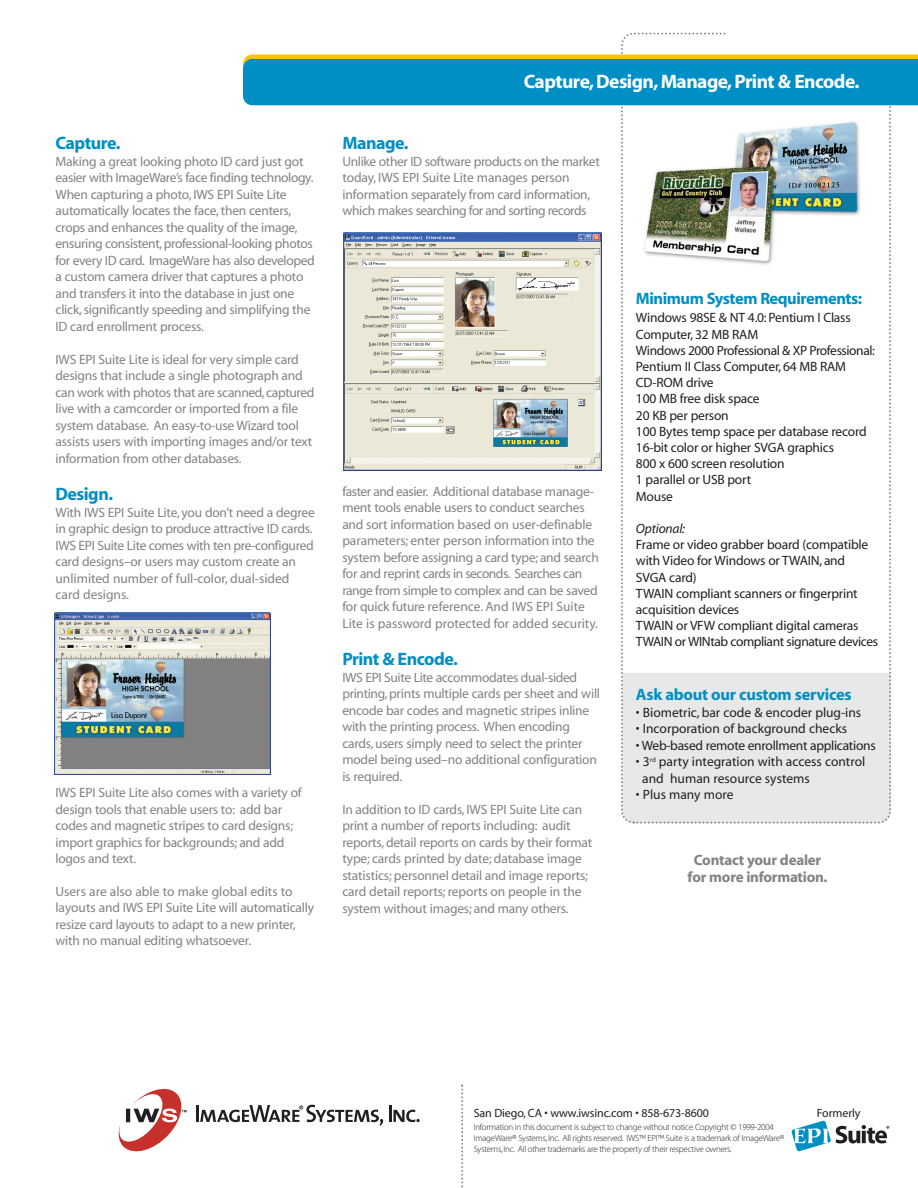
<style>
.page{position:relative;width:918px;height:1188px;background:#fff}
.page>*{position:absolute;margin:0;border:0;box-sizing:border-box;transform-origin:0 0}
.t1{font:700 19.5px "Myriad";letter-spacing:-.03em;color:#fff}
.t2{font:700 18px "Myriad";letter-spacing:-.03em;color:#008fc5}
.t3{font:16.5px "Myriad MM 700 600";letter-spacing:-.03em;color:#008fc5}
.t4{font:15px/16.5px "Myriad MM 700 600";letter-spacing:-.015em;color:#808285;text-align:center}
.t5{font:13.5px/16.5px "Myriad";letter-spacing:-.015em;color:#808285}
.t6{font:13.5px/16.2px "Myriad";letter-spacing:-.015em;color:#231f20}
.t7{font:13.5px "Myriad MM It 406 600";letter-spacing:-.015em;color:#231f20}
.t8{font:12px "Myriad";letter-spacing:-.01em;color:#231f20}
.t9{font:9px/10.8px "Myriad MM 215 600";letter-spacing:-.03em;color:#231f20}
</style>
<div class="page">
<svg style="left:620px;top:32px;width:272px;height:792px"></svg>
<div style="left:727px;top:13px;width:169px;height:73px;background:#fff"></div>
<svg style="left:243px;top:54px;width:675px;height:51px;background:#1894b5"></svg>
<img style="left:629px;top:118px;width:242px;height:154px">
<img style="left:344px;top:233px;width:258px;height:237px">
<img style="left:55px;top:613px;width:216px;height:162px">
<svg style="left:461px;top:1085px;width:2px;height:103px"></svg>
<hr style="left:196px;top:1105px;width:3px;height:17px;background:#231f20">
<svg style="left:200px;top:1105px;width:220px;height:21px"></svg>
<svg style="left:118px;top:1088px;width:69px;height:64px"></svg>
<svg style="left:791px;top:1120px;width:98px;height:32px"></svg>
<h2 class="t2" style="left:55px;top:136px;width:67px">Capture.</h2>
<p class="t5" style="left:55px;top:154px;width:261px">Making a great looking photo ID card just got easier with ImageWare’s face finding technology.<br>When capturing a photo, IWS EPI Suite Lite automatically locates the face, then centers, crops and enhances the quality of the image, ensuring consistent, professional-looking photos for every ID card. ImageWare has also developed a custom camera driver that captures a photo and transfers it into the database in just one click, significantly speeding and simplifying the ID card enrollment process.</p>
<p class="t5" style="left:55px;top:352px;width:261px">IWS EPI Suite Lite is ideal for very simple card designs that include a single photograph and can work with photos that are scanned, captured live with a camcorder or imported from a file system database. An easy-to-use Wizard tool assists users with importing images and/or text information from other databases.</p>
<h2 class="t2" style="left:55px;top:487px;width:59px">Design.</h2>
<p class="t5" style="left:55px;top:505px;width:261px">With IWS EPI Suite Lite, you don’t need a degree in graphic design to produce attractive ID cards.<br>IWS EPI Suite Lite comes with ten pre-configured card designs–or users may custom create an unlimited number of full-color, dual-sided card designs.</p>
<p class="t5" style="left:55px;top:786px;width:248px">IWS EPI Suite Lite also comes with a variety of design tools that enable users to: add bar codes and magnetic stripes to card designs; import graphics for backgrounds; and add logos and text.</p>
<p class="t5" style="left:55px;top:884px;width:260px">Users are also able to make global edits to layouts and IWS EPI Suite Lite will automatically resize card layouts to adapt to a new printer, with no manual editing whatsoever.</p>
<h1 class="t1" style="left:524px;top:74px;width:337px">Capture, Design, Manage, Print &amp; Encode.</h1>
<h2 class="t2" style="left:342px;top:136px;width:68px">Manage.</h2>
<p class="t5" style="left:342px;top:154px;width:259px">Unlike other ID software products on the market today, IWS EPI Suite Lite manages person information separately from card information, which makes searching for and sorting records</p>
<p class="t5" style="left:342px;top:484px;width:258px">faster and easier. Additional database manage&shy;ment tools enable users to conduct searches and sort information based on user-definable parameters; enter person information into the system before assigning a card type; and search for and reprint cards in seconds. Searches can range from simple to complex and can be saved for quick future reference. And IWS EPI Suite Lite is password protected for added security.</p>
<h2 class="t2" style="left:342px;top:652px;width:117px">Print &amp; Encode.</h2>
<p class="t5" style="left:342px;top:670px;width:259px">IWS EPI Suite Lite accommodates dual-sided printing, prints multiple cards per sheet and will encode bar codes and magnetic stripes inline with the printing process. When encoding cards, users simply need to select the printer model being used–no additional configuration is required.</p>
<p class="t5" style="left:342px;top:802px;width:251px">In addition to ID cards, IWS EPI Suite Lite can print a number of reports including: audit reports, detail reports on cards by their format type; cards printed by date; database image statistics; personnel detail and image reports; card detail reports; reports on people in the system without images; and many others.</p>
<p class="t3" style="left:636px;top:292px;width:228px">Minimum System Requirements:</p>
<p class="t6" style="left:636px;top:311px;width:240px">Windows 98SE &amp; NT 4.0: Pentium I Class<br>Computer, 32 MB RAM<br>Windows 2000 Professional &amp; XP Professional:<br>Pentium II Class Computer, 64 MB RAM<br>CD-ROM drive<br>100 MB free disk space<br>20 KB per person<br>100 Bytes temp space per database record<br>16-bit color or higher SVGA graphics<br>800 x 600 screen resolution<br>1 parallel or USB port<br>Mouse</p>
<p class="t7" style="left:636px;top:523px;width:51px">Optional:</p>
<p class="t6" style="left:636px;top:538px;width:244px">Frame or video grabber board (compatible with Video for Windows or TWAIN, and SVGA card)<br>TWAIN compliant scanners or fingerprint acquisition devices<br>TWAIN or VFW compliant digital cameras TWAIN or WINtab compliant signature devices</p>
<p class="t3" style="left:636px;top:689px;width:217px">Ask about our custom services</p>
<p class="t6" style="left:636px;top:705px;width:227px">• Biometric, bar code &amp; encoder plug-ins</p>
<p class="t6" style="left:636px;top:722px;width:213px">• Incorporation of background checks</p>
<p class="t6" style="left:636px;top:738px;width:241px">• Web-based remote enrollment applications</p>
<p class="t6" style="left:642px;top:755px;width:225px;text-indent:-6px">• 3<sup>rd</sup> party integration with access control and human resource systems</p>
<p class="t6" style="left:636px;top:788px;width:99px">• Plus many more</p>
<p class="t4" style="left:688px;top:854px;width:141px">Contact your dealer for more information.</p>
<p class="t8" style="left:474px;top:1108px;width:237px">San Diego, CA • www.iwsinc.com • 858-673-8600</p>
<p class="t8" style="left:817px;top:1108px;width:45px">Formerly</p>
<p class="t9" style="left:474px;top:1122px;width:312px">Information in this document is subject to change without notice.Copyright © 1999-2004<br>ImageWare® Systems,Inc. All rights reserved. IWS™ EPI™ Suite is a trademark of ImageWare®<br>Systems,Inc. All other trademarks are the property of their respective owners.</p>
</div>
